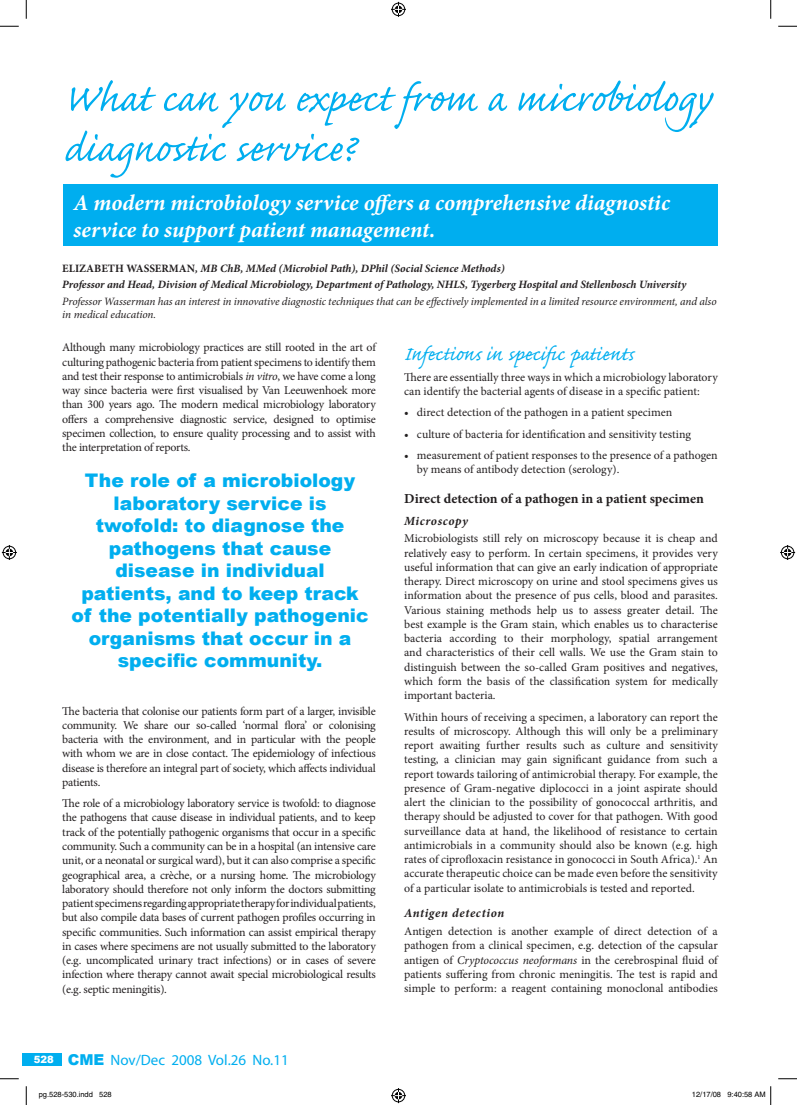
<style>
.page{position:relative;width:797px;height:1105px;background:#fff}
.page>*{position:absolute;margin:0;border:0;box-sizing:border-box;transform-origin:0 0}
.t1{font:50px/50px "Caflisch Script Pro";color:#00aeef}
.t2{font:25px "Caflisch Script Pro";color:#00aeef}
.t3{font:italic 700 22.5px/27px "Minion Pro";color:#fff}
.t4{font:900 18.75px/22.5px "Arial";color:#00aeef;text-align:center}
.t5{font:15px "Myriad";color:#00aeef}
.t6{font:700 13.75px "Minion Pro";color:#231f20}
.t7{font:italic 700 12.5px "Minion Pro";letter-spacing:.05em;color:#231f20}
.t8{font:11.88px/14.2px "Minion Pro";letter-spacing:-.005em;color:#231f20;text-align:justify}
.t9{font:italic 700 11.25px/15.2px "Minion Pro";letter-spacing:-.005em;color:#231f20}
.t10{font:italic 11.25px/13.5px "Minion Pro";letter-spacing:-.01em;color:#231f20}
.t11{font:900 10px "Arial";color:#fff}
.t12{font:7.5px "Helvetica";color:#000}
.s1{font-style:normal}
.s2{font-style:italic}
.s3{font-family:"Arial";font-weight:900}
</style>
<div class="page">
<div style="left:22px;top:1053px;width:40px;height:12px;background:#00aeef"></div>
<div style="left:63px;top:184px;width:654px;height:62px;background:#00aeef"></div>
<svg style="left:0;top:25px;width:19px;height:2px"></svg>
<svg style="left:778px;top:25px;width:19px;height:2px"></svg>
<svg style="left:0;top:1078px;width:19px;height:1px"></svg>
<svg style="left:778px;top:1078px;width:19px;height:1px"></svg>
<svg style="left:25px;top:0;width:2px;height:19px"></svg>
<svg style="left:25px;top:1086px;width:2px;height:19px"></svg>
<svg style="left:770px;top:0;width:1px;height:19px"></svg>
<svg style="left:391px;top:2px;width:15px;height:15px"></svg>
<svg style="left:391px;top:1088px;width:15px;height:15px"></svg>
<svg style="left:2px;top:545px;width:15px;height:15px"></svg>
<svg style="left:780px;top:545px;width:15px;height:15px"></svg>
<svg style="left:770px;top:1086px;width:1px;height:19px"></svg>
<h1 class="t1" style="left:63px;top:79px;width:652px">What can you expec t from a microbiology diagnostic service?</h1>
<h3 class="t3" style="left:73px;top:189px;width:598px">A modern microbiology service offers a comprehensive diagnostic service to support patient management.</h3>
<p class="t9" style="left:62px;top:261px;width:625px"><span class="s1">ELIZABETH WASSERMAN</span>, MB ChB, MMed (Microbiol Path), DPhil (Social Science Methods)<br>Professor and Head, Division of Medical Microbiology, Department of Pathology, NHLS, Tygerberg Hospital and Stellenbosch University</p>
<p class="t10" style="left:62px;top:294px;width:656px">Professor Wasserman has an interest in innovative diagnostic techniques that can be effectively implemented in a limited resource environment, and also in medical education.</p>
<p class="t8" style="left:62px;top:340px;width:315px">Although many microbiology practices are still rooted in the art of culturing pathogenic bacteria from patient specimens to identify them and test their response to antimicrobials <span class="s2">in vitro</span>, we have come a long way since bacteria were first visualised by Van Leeuwenhoek more than 300 years ago. The modern medical microbiology laboratory offers a comprehensive diagnostic service, designed to optimise specimen collection, to ensure quality processing and to assist with the interpretation of reports.</p>
<h3 class="t4" style="left:71px;top:469px;width:298px">The role of a microbiology laboratory service is twofold: to diagnose the pathogens that cause disease in individual patients, and to keep track of the potentially pathogenic organisms that occur in a specific community.</h3>
<p class="t8" style="left:62px;top:704px;width:315px">The bacteria that colonise our patients form part of a larger, invisible community. We share our so-called ‘normal flora’ or colonising bacteria with the environment, and in particular with the people with whom we are in close contact. The epidemiology of infectious disease is therefore an integral part of society, which affects individual patients.</p>
<p class="t8" style="left:62px;top:796px;width:315px">The role of a microbiology laboratory service is twofold: to diagnose the pathogens that cause disease in individual patients, and to keep track of the potentially pathogenic organisms that occur in a specific community. Such a community can be in a hospital (an intensive care unit, or a neonatal or surgical ward), but it can also comprise a specific geographical area, a crèche, or a nursing home. The microbiology laboratory should therefore not only inform the doctors submitting patient specimens regarding appropriate therapy for individual patients, but also compile data bases of current pathogen profiles occurring in specific communities. Such information can assist empirical therapy in cases where specimens are not usually submitted to the laboratory (e.g. uncomplicated urinary tract infections) or in cases of severe infection where therapy cannot await special microbiological results (e.g. septic meningitis).</p>
<h2 class="t2" style="left:404px;top:341px;width:232px">Infec tions in specific patients</h2>
<p class="t8" style="left:404px;top:370px;width:315px">There are essentially three ways in which a microbiology laboratory can identify the bacterial agents of disease in a specific patient:</p>
<p class="t8" style="left:404px;top:406px;width:270px">• direct detection of the pathogen in a patient specimen</p>
<p class="t8" style="left:404px;top:427px;width:288px">• culture of bacteria for identification and sensitivity testing</p>
<p class="t8" style="left:417px;top:448px;width:302px;text-indent:-13px">• measurement of patient responses to the presence of a pathogen by means of antibody detection (serology).</p>
<p class="t6" style="left:404px;top:488px;width:301px">Direct detection of a pathogen in a patient specimen</p>
<p class="t7" style="left:404px;top:512px;width:65px">Microscopy</p>
<p class="t8" style="left:404px;top:532px;width:315px">Microbiologists still rely on microscopy because it is cheap and relatively easy to perform. In certain specimens, it provides very useful information that can give an early indication of appropriate therapy. Direct microscopy on urine and stool specimens gives us information about the presence of pus cells, blood and parasites.<br>Various staining methods help us to assess greater detail. The best example is the Gram stain, which enables us to characterise bacteria according to their morphology, spatial arrangement and characteristics of their cell walls. We use the Gram stain to distinguish between the so-called Gram positives and negatives, which form the basis of the classification system for medically important bacteria.</p>
<p class="t8" style="left:404px;top:710px;width:315px">Within hours of receiving a specimen, a laboratory can report the results of microscopy. Although this will only be a preliminary report awaiting further results such as culture and sensitivity testing, a clinician may gain significant guidance from such a report towards tailoring of antimicrobial therapy. For example, the presence of Gram-negative diplococci in a joint aspirate should alert the clinician to the possibility of gonococcal arthritis, and therapy should be adjusted to cover for that pathogen. With good surveillance data at hand, the likelihood of resistance to certain antimicrobials in a community should also be known (e.g. high rates of ciprofloxacin resistance in gonococci in South Africa).<sup>1</sup> An accurate therapeutic choice can be made even before the sensitivity of a particular isolate to antimicrobials is tested and reported.</p>
<p class="t7" style="left:404px;top:904px;width:102px">Antigen detection</p>
<p class="t8" style="left:404px;top:924px;width:315px">Antigen detection is another example of direct detection of a pathogen from a clinical specimen, e.g. detection of the capsular antigen of <span class="s2">Cryptococcus neoformans</span> in the cerebrospinal fluid of patients suffering from chronic meningitis. The test is rapid and simple to perform: a reagent containing monoclonal antibodies</p>
<p class="t5" style="left:68px;top:1052px;width:222px"><span class="s3">CME</span> Nov/Dec 2008 Vol.26 No.11</p>
<p class="t12" style="left:39px;top:1090px;width:74px">pg.528-530.indd 528</p>
<p class="t12" style="left:692px;top:1090px;width:75px">12/17/08 9:40:58 AM</p>
<p class="t11" style="left:34px;top:1054px;width:22px">528</p>
</div>
